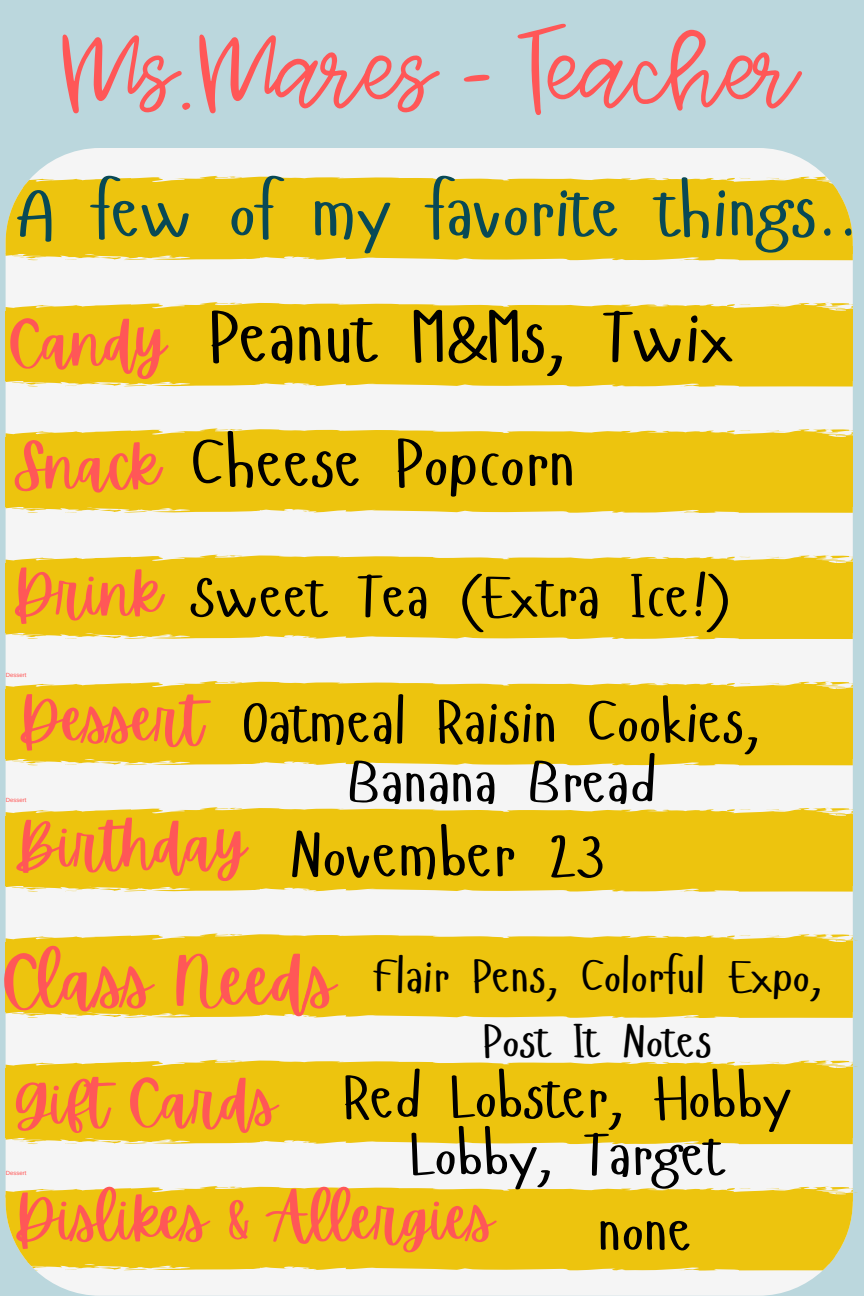
<style>
.page{position:relative;width:864px;height:1296px;background:#bbd7dd}
.page>*{position:absolute;margin:0;border:0;box-sizing:border-box;transform-origin:0 0}
.t1{font:300 103.65px "Jenthill";color:#ff5757}
.t2{font:72px "Hangyaboly";color:#084955}
.t3{font:72px "Hangyaboly";color:#000}
.t4{font:68px "Apricots";color:#ff5757}
.t5{font:67.3px "Hangyaboly";color:#000}
.t6{font:64.1px "Hangyaboly";color:#000}
.t7{font:60.15px "Hangyaboly";color:#000}
.t8{font:60px/60px "Hangyaboly";color:#000;text-align:center}
.t9{font:60px/127.1px "Apricots";color:#ff5757}
.t10{font:46.35px/64.8px "Hangyaboly";color:#000;text-align:center}
.t11{font:6px "Arimo";color:#ff5757}
</style>
<div class="page">
<div style="left:6px;top:148px;width:847px;height:1148px;background:#f5f5f5"></div>
<svg style="left:6px;top:1186px;width:847px;height:85px;background:#ecc61d"></svg>
<svg style="left:32px;top:1259px;width:45px;height:12px"></svg>
<svg style="left:91px;top:1259px;width:59px;height:11px"></svg>
<svg style="left:300px;top:1268px;width:13px;height:2px"></svg>
<svg style="left:272px;top:1259px;width:26px;height:1px"></svg>
<svg style="left:523px;top:1256px;width:21px;height:3px"></svg>
<svg style="left:830px;top:1187px;width:28px;height:8px"></svg>
<svg style="left:766px;top:1188px;width:21px;height:2px"></svg>
<svg style="left:739px;top:1188px;width:12px;height:1px"></svg>
<svg style="left:625px;top:1201px;width:27px;height:2px"></svg>
<svg style="left:414px;top:1199px;width:35px;height:2px"></svg>
<div style="left:6px;top:1060px;width:847px;height:84px;background:#edc40e"></div>
<svg style="left:19px;top:1133px;width:58px;height:12px"></svg>
<svg style="left:91px;top:1133px;width:59px;height:11px"></svg>
<svg style="left:300px;top:1142px;width:13px;height:1px"></svg>
<svg style="left:272px;top:1133px;width:26px;height:1px"></svg>
<svg style="left:523px;top:1130px;width:21px;height:3px"></svg>
<svg style="left:830px;top:1061px;width:28px;height:7px"></svg>
<svg style="left:766px;top:1062px;width:21px;height:2px"></svg>
<svg style="left:739px;top:1062px;width:12px;height:1px"></svg>
<svg style="left:625px;top:1075px;width:27px;height:1px"></svg>
<svg style="left:414px;top:1073px;width:35px;height:2px"></svg>
<div style="left:6px;top:933px;width:847px;height:85px;background:#edc40e"></div>
<svg style="left:19px;top:1007px;width:58px;height:11px"></svg>
<svg style="left:91px;top:1006px;width:59px;height:12px"></svg>
<svg style="left:272px;top:1006px;width:41px;height:11px"></svg>
<svg style="left:523px;top:1003px;width:21px;height:4px"></svg>
<svg style="left:830px;top:934px;width:28px;height:8px"></svg>
<svg style="left:766px;top:935px;width:21px;height:3px"></svg>
<svg style="left:739px;top:935px;width:12px;height:1px"></svg>
<svg style="left:625px;top:948px;width:27px;height:2px"></svg>
<svg style="left:414px;top:946px;width:35px;height:3px"></svg>
<div style="left:6px;top:807px;width:847px;height:85px;background:#edc40e"></div>
<svg style="left:19px;top:881px;width:58px;height:11px"></svg>
<svg style="left:91px;top:880px;width:59px;height:11px"></svg>
<svg style="left:272px;top:880px;width:41px;height:11px"></svg>
<svg style="left:523px;top:877px;width:21px;height:4px"></svg>
<svg style="left:830px;top:808px;width:23px;height:8px"></svg>
<svg style="left:766px;top:809px;width:21px;height:2px"></svg>
<svg style="left:739px;top:809px;width:12px;height:1px"></svg>
<svg style="left:625px;top:822px;width:27px;height:2px"></svg>
<svg style="left:414px;top:820px;width:35px;height:2px"></svg>
<div style="left:6px;top:681px;width:847px;height:84px;background:#edc40e"></div>
<svg style="left:19px;top:754px;width:58px;height:12px"></svg>
<svg style="left:91px;top:754px;width:59px;height:11px"></svg>
<svg style="left:300px;top:763px;width:13px;height:2px"></svg>
<svg style="left:272px;top:754px;width:26px;height:1px"></svg>
<svg style="left:523px;top:751px;width:21px;height:3px"></svg>
<svg style="left:830px;top:682px;width:23px;height:8px"></svg>
<svg style="left:766px;top:683px;width:21px;height:2px"></svg>
<svg style="left:739px;top:683px;width:12px;height:1px"></svg>
<svg style="left:625px;top:696px;width:27px;height:1px"></svg>
<svg style="left:414px;top:694px;width:35px;height:2px"></svg>
<div style="left:6px;top:555px;width:847px;height:84px;background:#edc40e"></div>
<svg style="left:19px;top:628px;width:58px;height:11px"></svg>
<svg style="left:91px;top:628px;width:59px;height:11px"></svg>
<svg style="left:300px;top:637px;width:13px;height:1px"></svg>
<svg style="left:272px;top:628px;width:26px;height:1px"></svg>
<svg style="left:523px;top:625px;width:21px;height:3px"></svg>
<svg style="left:830px;top:556px;width:23px;height:7px"></svg>
<svg style="left:766px;top:557px;width:21px;height:2px"></svg>
<svg style="left:739px;top:557px;width:12px;height:1px"></svg>
<svg style="left:625px;top:570px;width:27px;height:1px"></svg>
<svg style="left:414px;top:568px;width:35px;height:2px"></svg>
<div style="left:6px;top:428px;width:847px;height:85px;background:#edc40e"></div>
<svg style="left:19px;top:502px;width:58px;height:11px"></svg>
<svg style="left:91px;top:501px;width:59px;height:12px"></svg>
<svg style="left:272px;top:501px;width:41px;height:11px"></svg>
<svg style="left:523px;top:498px;width:21px;height:4px"></svg>
<svg style="left:830px;top:429px;width:23px;height:8px"></svg>
<svg style="left:766px;top:430px;width:21px;height:2px"></svg>
<svg style="left:739px;top:430px;width:12px;height:1px"></svg>
<svg style="left:625px;top:443px;width:27px;height:2px"></svg>
<svg style="left:414px;top:441px;width:35px;height:2px"></svg>
<div style="left:6px;top:302px;width:847px;height:85px;background:#edc40e"></div>
<svg style="left:19px;top:376px;width:58px;height:11px"></svg>
<svg style="left:91px;top:375px;width:59px;height:11px"></svg>
<svg style="left:300px;top:384px;width:13px;height:2px"></svg>
<svg style="left:272px;top:375px;width:26px;height:1px"></svg>
<svg style="left:523px;top:372px;width:21px;height:4px"></svg>
<svg style="left:830px;top:303px;width:23px;height:8px"></svg>
<svg style="left:766px;top:304px;width:21px;height:2px"></svg>
<svg style="left:739px;top:304px;width:12px;height:1px"></svg>
<svg style="left:625px;top:317px;width:27px;height:2px"></svg>
<svg style="left:414px;top:315px;width:35px;height:2px"></svg>
<svg style="left:6px;top:176px;width:847px;height:84px;background:#ecc61b"></svg>
<svg style="left:19px;top:249px;width:58px;height:12px"></svg>
<svg style="left:91px;top:249px;width:59px;height:11px"></svg>
<svg style="left:300px;top:258px;width:13px;height:1px"></svg>
<svg style="left:272px;top:249px;width:26px;height:1px"></svg>
<svg style="left:523px;top:246px;width:21px;height:3px"></svg>
<svg style="left:766px;top:178px;width:21px;height:2px"></svg>
<svg style="left:739px;top:178px;width:12px;height:1px"></svg>
<svg style="left:625px;top:191px;width:27px;height:1px"></svg>
<svg style="left:414px;top:189px;width:35px;height:2px"></svg>
<h1 class="t1" style="left:61px;top:9px;width:738px">Ms.Mares - Teacher</h1>
<p class="t2" style="left:15px;top:166px;width:845px">A few of my favorite things..</p>
<p class="t9" style="left:7px;top:281px;width:160px">Candy</p>
<p class="t9" style="left:12px;top:404px;width:151px">Snack<br>Drink</p>
<p class="t3" style="left:209px;top:291px;width:526px">Peanut M&amp;Ms, Twix</p>
<p class="t5" style="left:191px;top:420px;width:386px">Cheese Popcorn</p>
<p class="t8" style="left:191px;top:565px;width:542px">Sweet Tea (Extra Ice!)</p>
<p class="t11" style="left:6px;top:672px;width:22px">Dessert</p>
<p class="t9" style="left:18px;top:658px;width:187px">Dessert</p>
<p class="t8" style="left:243px;top:690px;width:518px">Oatmeal Raisin Cookies,<br>Banana Bread</p>
<p class="t11" style="left:6px;top:797px;width:22px">Dessert</p>
<p class="t9" style="left:13px;top:783px;width:234px">Birthday</p>
<p class="t6" style="left:289px;top:814px;width:317px">November 23</p>
<p class="t4" style="left:1px;top:943px;width:336px">Class Needs</p>
<p class="t10" style="left:373px;top:942px;width:450px">Flair Pens, Colorful Expo,<br>Post It Notes</p>
<p class="t8" style="left:343px;top:1067px;width:449px;line-height:57.4px">Red Lobster, Hobby<br>Lobby, Target</p>
<p class="t9" style="left:13px;top:1040px;width:265px">Gift Cards</p>
<p class="t11" style="left:6px;top:1170px;width:22px">Dessert</p>
<p class="t9" style="left:13px;top:1156px;width:482px">Dislikes &amp; Allergies</p>
<p class="t7" style="left:598px;top:1192px;width:96px">none</p>
</div>
